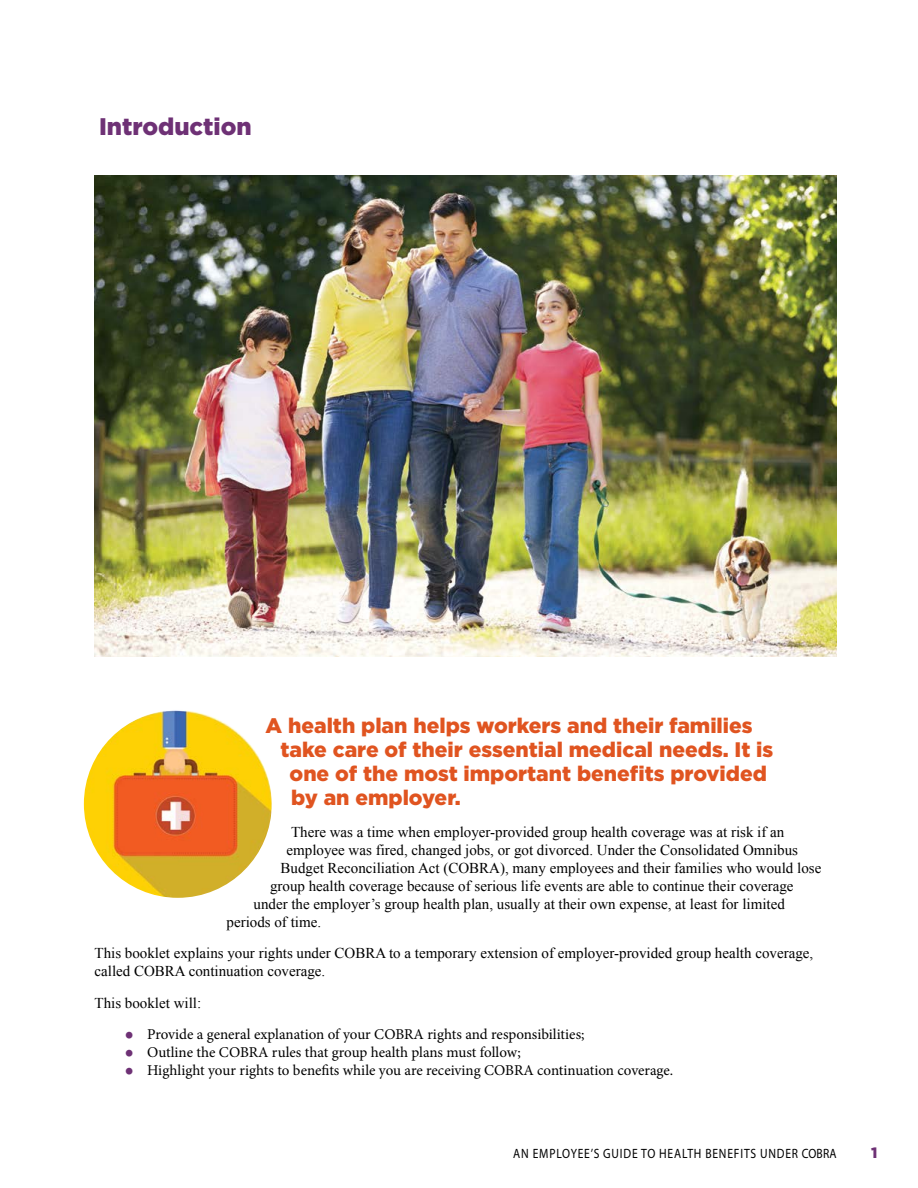
<style>
.page{position:relative;width:918px;height:1188px;background:#fff}
.page>*{position:absolute;margin:0;border:0;box-sizing:border-box;transform-origin:0 0}
.t1{font:900 24px "Gotham";color:#6e3175}
.t2{font:900 21px "Gotham";color:#e05420}
.t3{font:15px/18px "Times New Roman";color:#000}
.t4{font:15px "Minion Pro";color:#000}
.t5{font:900 15px "Gotham";color:#6e3175}
.t6{font:13.5px "Myriad Pro";letter-spacing:.07em;color:#000;scale:.86 1}
.s1{font-family:"Times New Roman";font-size:27px;color:#6e3175}
</style>
<div class="page">
<img style="left:84px;top:710px;width:188px;height:188px;border-radius:94px">
<img style="left:95px;top:176px;width:742px;height:481px">
<h2 class="t1" style="left:99px;top:110px;width:154px">Introduction</h2>
<h3 class="t2" style="left:266px;top:711px;width:489px">A health plan helps workers and their families</h3>
<h3 class="t2" style="left:281px;top:735px;width:494px">take care of their essential medical needs. It is</h3>
<h3 class="t2" style="left:290px;top:759px;width:479px">one of the most important benefits provided</h3>
<h3 class="t2" style="left:291px;top:783px;width:171px">by an employer.</h3>
<p class="t3" style="left:291px;top:822px;width:495px">There was a time when employer-provided group health coverage was at risk if an</p>
<p class="t3" style="left:287px;top:840px;width:513px">employee was fired, changed jobs, or got divorced. Under the Consolidated Omnibus</p>
<p class="t3" style="left:281px;top:858px;width:542px">Budget Reconciliation Act (COBRA), many employees and their families who would lose</p>
<p class="t3" style="left:270px;top:876px;width:525px">group health coverage because of serious life events are able to continue their coverage</p>
<p class="t3" style="left:254px;top:894px;width:533px">under the employer’s group health plan, usually at their own expense, at least for limited</p>
<p class="t3" style="left:227px;top:912px;width:96px">periods of time.</p>
<p class="t3" style="left:95px;top:944px;width:720px">This booklet explains your rights under COBRA to a temporary extension of employer-provided group health coverage, called COBRA continuation coverage.</p>
<p class="t3" style="left:95px;top:993px;width:108px">This booklet will:</p>
<p class="t4" style="left:125px;top:1024px;width:462px"><span class="s1">•</span> Provide a general explanation of your COBRA rights and responsibilities;</p>
<p class="t4" style="left:125px;top:1042px;width:398px"><span class="s1">•</span> Outline the COBRA rules that group health plans must follow;</p>
<p class="t4" style="left:125px;top:1060px;width:550px"><span class="s1">•</span> Highlight your rights to benefits while you are receiving COBRA continuation coverage.</p>
<p class="t6" style="left:513px;top:1145px;width:377px">AN EMPLOYEE’S GUIDE TO HEALTH BENEFITS UNDER COBRA</p>
<p class="t5" style="left:871px;top:1142px;width:8px">1</p>
</div>
